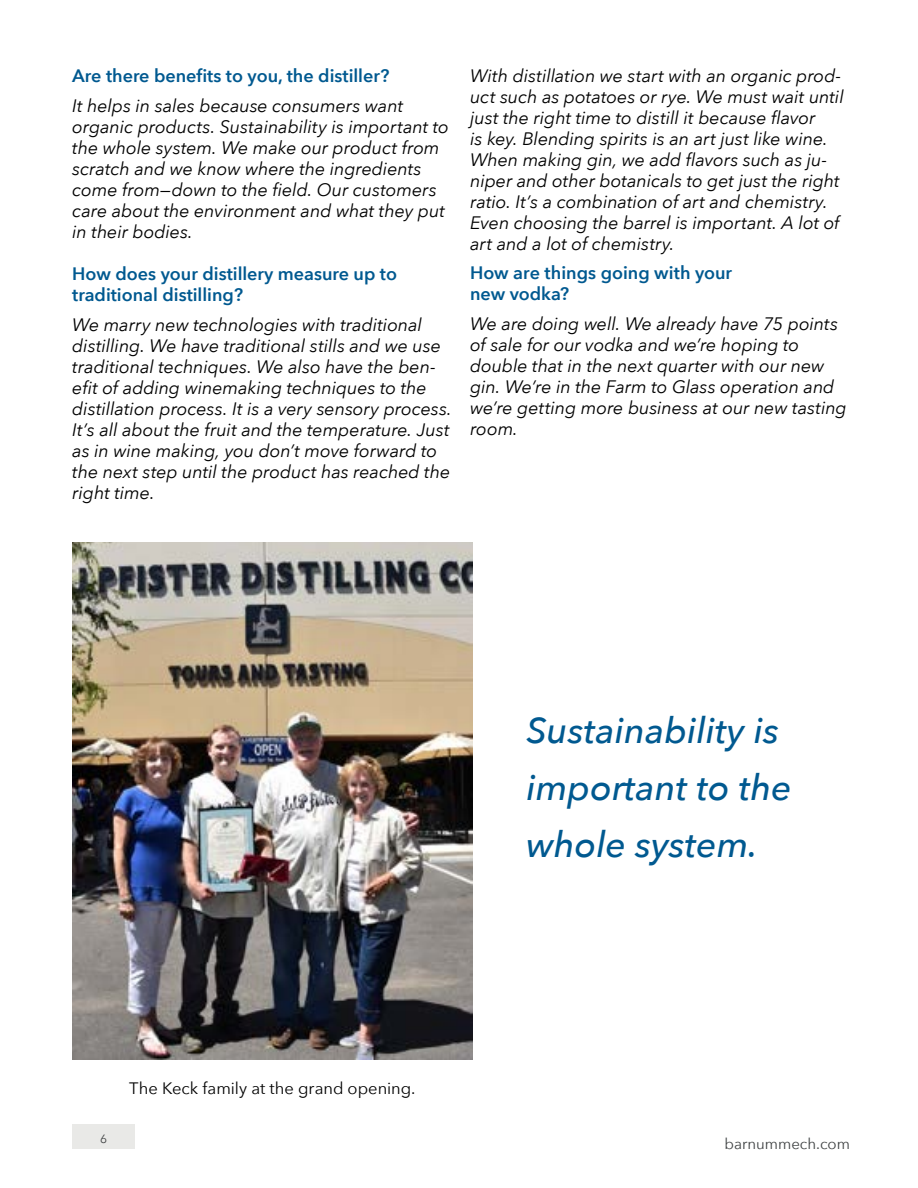
<style>
.page{position:relative;width:918px;height:1188px;background:#fff}
.page>*{position:absolute;margin:0;border:0;box-sizing:border-box;transform-origin:0 0}
.t1{font:italic 500 36px/57px "Avenir Next";color:#005990}
.t2{font:italic 18px/21px "Avenir Next";letter-spacing:-.005em;color:#000}
.t3{font:600 18px/21px "Avenir Next";color:#005990}
.t4{font:16.5px "Avenir Next";color:#000}
.t5{font:15px "Avenir Next";color:#3f4243}
.t6{font:12px "Avenir Next";color:#3f4243}
</style>
<div class="page">
<div style="left:72px;top:1125px;width:63px;height:24px;background:#e9e9e7"></div>
<img style="left:72px;top:542px;width:400px;height:518px">
<p class="t3" style="left:72px;top:65px;width:319px">Are there benefits to you, the distiller?</p>
<p class="t2" style="left:72px;top:94px;width:378px">It helps in sales because consumers want organic products. Sustainability is important to the whole system. We make our product from scratch and we know where the ingredients come from—down to the field. Our customers care about the environment and what they put in their bodies.</p>
<p class="t3" style="left:72px;top:263px;width:326px">How does your distillery measure up to traditional distilling?</p>
<p class="t2" style="left:72px;top:313px;width:381px">We marry new technologies with traditional distilling. We have traditional stills and we use traditional techniques. We also have the ben&shy;efit of adding winemaking techniques to the distillation process. It is a very sensory process.<br>It’s all about the fruit and the temperature. Just as in wine making, you don’t move forward to the next step until the product has reached the right time.</p>
<p class="t2" style="left:470px;top:64px;width:375px">With distillation we start with an organic prod&shy;uct such as potatoes or rye. We must wait until just the right time to distill it because flavor<br>is key. Blending spirits is an art just like wine.<br>When making gin, we add flavors such as ju&shy;niper and other botanicals to get just the right ratio. It’s a combination of art and chemistry.<br>Even choosing the barrel is important. A lot of art and a lot of chemistry.</p>
<p class="t3" style="left:470px;top:262px;width:264px">How are things going with your new vodka?</p>
<p class="t2" style="left:470px;top:312px;width:378px">We are doing well. We already have 75 points of sale for our vodka and we’re hoping to double that in the next quarter with our new gin. We’re in the Farm to Glass operation and we’re getting more business at our new tasting room.</p>
<h1 class="t1" style="left:526px;top:701px;width:267px">Sustainability is important to the whole system.</h1>
<p class="t4" style="left:129px;top:1075px;width:288px">The Keck family at the grand opening.</p>
<p class="t6" style="left:100px;top:1128px;width:8px">6</p>
<p class="t5" style="left:724px;top:1131px;width:127px">barnummech.com</p>
</div>
